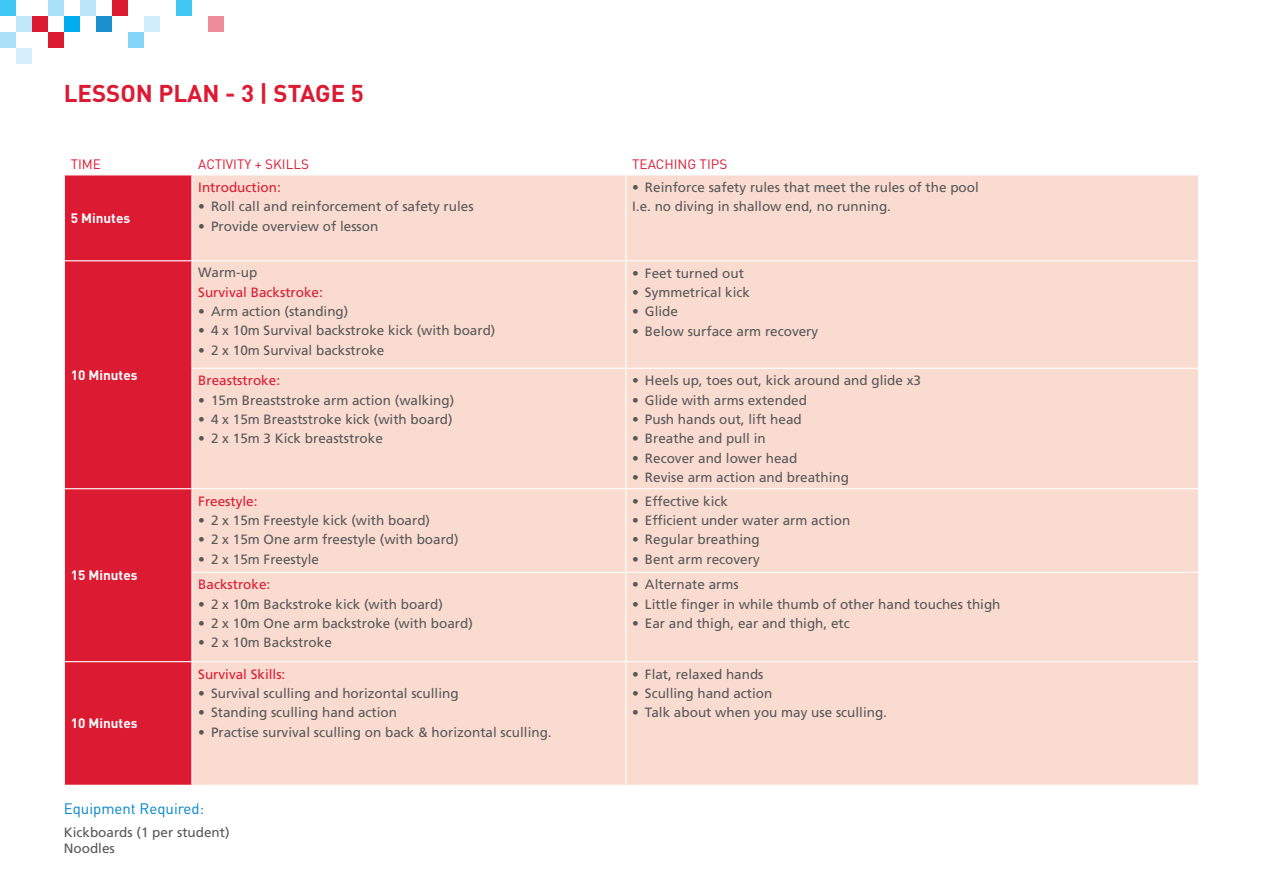
<style>
.page{position:relative;width:1263px;height:893px;background:#fff}
.page>*{position:absolute;margin:0;border:0;box-sizing:border-box;transform-origin:0 0}
.t1{font:700 24px "DIN";color:#dc1a32}
.body_head{font:15px "DIN";color:#0084ca}
.table_bullet{font:13.5px "Frutiger";color:#57585a}
.table_bullet-2{font:13.5px "Frutiger";color:#dc1a32}
.Table_heading{font:700 13.5px "DIN";color:#fff}
.Table_Column_Titles{font:13.5px "DIN";color:#dc1a32}
.body{font:13.5px "Frutiger";color:#57585a}
</style>
<div class="page">
<div style="left:176px;top:0;width:16px;height:16px;background:#40c7f4"></div>
<div style="left:144px;top:16px;width:16px;height:16px;background:#cfedfb"></div>
<div style="left:112px;top:0;width:16px;height:16px;background:#dc1a32"></div>
<div style="left:128px;top:32px;width:16px;height:16px;background:#82d5f7"></div>
<div style="left:96px;top:16px;width:16px;height:16px;background:#1a90cf"></div>
<div style="left:80px;top:0;width:16px;height:16px;background:#bbe6fa"></div>
<div style="left:64px;top:16px;width:16px;height:16px;background:#00aeef"></div>
<div style="left:48px;top:0;width:16px;height:16px;background:#aae0f9"></div>
<div style="left:32px;top:16px;width:16px;height:16px;background:#dc1a32"></div>
<div style="left:16px;top:16px;width:16px;height:16px;background:#bee7fa"></div>
<div style="left:0;top:0;width:16px;height:16px;background:#40c7f4"></div>
<div style="left:48px;top:32px;width:16px;height:16px;background:#dc1a32"></div>
<div style="left:0;top:32px;width:16px;height:16px;background:#aae0f9"></div>
<div style="left:16px;top:48px;width:16px;height:16px;background:#d4effb"></div>
<div style="left:208px;top:16px;width:16px;height:16px;background:#ed8c98"></div>
<div style="left:65px;top:175px;width:126px;height:610px;background:#dc1a32"></div>
<div style="left:192px;top:175px;width:1006px;height:610px;background:#fadbd0"></div>
<hr style="left:625px;top:175px;width:1px;height:85px;background:#fff">
<hr style="left:64px;top:260px;width:128px;height:1px;background:#fff">
<hr style="left:192px;top:260px;width:434px;height:1px;background:#fff">
<hr style="left:626px;top:260px;width:573px;height:1px;background:#fff">
<hr style="left:625px;top:261px;width:1px;height:107px;background:#fff">
<hr style="left:191px;top:368px;width:435px;height:1px;background:#fff">
<hr style="left:626px;top:368px;width:573px;height:1px;background:#fff">
<hr style="left:625px;top:369px;width:1px;height:119px;background:#fff">
<hr style="left:64px;top:488px;width:128px;height:1px;background:#fff">
<hr style="left:192px;top:488px;width:434px;height:1px;background:#fff">
<hr style="left:626px;top:488px;width:573px;height:1px;background:#fff">
<hr style="left:625px;top:489px;width:1px;height:83px;background:#fff">
<hr style="left:191px;top:572px;width:435px;height:1px;background:#fff">
<hr style="left:626px;top:572px;width:573px;height:1px;background:#fff">
<hr style="left:625px;top:573px;width:1px;height:88px;background:#fff">
<hr style="left:64px;top:661px;width:128px;height:1px;background:#fff">
<hr style="left:192px;top:661px;width:434px;height:1px;background:#fff">
<hr style="left:626px;top:661px;width:573px;height:1px;background:#fff">
<hr style="left:625px;top:662px;width:1px;height:123px;background:#fff">
<p class="t1" style="left:64px;top:78px;width:301px">LESSON PLAN - 3 | STAGE 5</p>
<p class="Table_Column_Titles" style="left:71px;top:155px;width:32px">TIME</p>
<p class="Table_Column_Titles" style="left:198px;top:155px;width:112px">ACTIVITY + SKILLS</p>
<p class="Table_Column_Titles" style="left:632px;top:155px;width:97px">TEACHING TIPS</p>
<p class="Table_heading" style="left:71px;top:209px;width:61px">5 Minutes</p>
<p class="Table_heading" style="left:71px;top:366px;width:68px">10 Minutes</p>
<p class="Table_heading" style="left:71px;top:566px;width:68px">15 Minutes</p>
<p class="Table_heading" style="left:71px;top:715px;width:68px">10 Minutes</p>
<p class="table_bullet-2" style="left:198px;top:179px;width:84px">Introduction:</p>
<p class="table_bullet" style="left:198px;top:199px;width:277px">• Roll call and reinforcement of safety rules</p>
<p class="table_bullet" style="left:198px;top:218px;width:182px">• Provide overview of lesson</p>
<p class="table_bullet" style="left:198px;top:265px;width:61px">Warm-up</p>
<p class="table_bullet-2" style="left:198px;top:284px;width:126px">Survival Backstroke:</p>
<p class="table_bullet" style="left:198px;top:303px;width:152px">• Arm action (standing)</p>
<p class="table_bullet" style="left:198px;top:323px;width:299px">• 4 x 10m Survival backstroke kick (with board)</p>
<p class="table_bullet" style="left:198px;top:342px;width:188px">• 2 x 10m Survival backstroke</p>
<p class="table_bullet-2" style="left:198px;top:372px;width:83px">Breaststroke:</p>
<p class="table_bullet" style="left:198px;top:392px;width:257px">• 15m Breaststroke arm action (walking)</p>
<p class="table_bullet" style="left:198px;top:411px;width:256px">• 4 x 15m Breaststroke kick (with board)</p>
<p class="table_bullet" style="left:198px;top:431px;width:186px">• 2 x 15m 3 Kick breaststroke</p>
<p class="table_bullet-2" style="left:198px;top:493px;width:61px">Freestyle:</p>
<p class="table_bullet" style="left:198px;top:512px;width:233px">• 2 x 15m Freestyle kick (with board)</p>
<p class="table_bullet" style="left:198px;top:532px;width:262px">• 2 x 15m One arm freestyle (with board)</p>
<p class="table_bullet" style="left:198px;top:551px;width:122px">• 2 x 15m Freestyle</p>
<p class="table_bullet-2" style="left:198px;top:577px;width:74px">Backstroke:</p>
<p class="table_bullet" style="left:198px;top:596px;width:246px">• 2 x 10m Backstroke kick (with board)</p>
<p class="table_bullet" style="left:198px;top:615px;width:276px">• 2 x 10m One arm backstroke (with board)</p>
<p class="table_bullet" style="left:198px;top:635px;width:135px">• 2 x 10m Backstroke</p>
<p class="table_bullet-2" style="left:198px;top:666px;width:89px">Survival Skills:</p>
<p class="table_bullet" style="left:198px;top:685px;width:262px">• Survival sculling and horizontal sculling</p>
<p class="table_bullet" style="left:198px;top:705px;width:200px">• Standing sculling hand action</p>
<p class="table_bullet" style="left:198px;top:724px;width:355px">• Practise survival sculling on back &amp; horizontal sculling.</p>
<p class="body_head" style="left:64px;top:799px;width:142px">Equipment Required:</p>
<p class="body" style="left:64px;top:824px;width:167px">Kickboards (1 per student)</p>
<p class="body" style="left:64px;top:840px;width:53px">Noodles</p>
<p class="table_bullet" style="left:632px;top:179px;width:348px">• Reinforce safety rules that meet the rules of the pool</p>
<p class="table_bullet" style="left:632px;top:199px;width:260px">I.e. no diving in shallow end, no running.</p>
<p class="table_bullet" style="left:632px;top:265px;width:113px">• Feet turned out</p>
<p class="table_bullet" style="left:632px;top:284px;width:119px">• Symmetrical kick</p>
<p class="table_bullet" style="left:632px;top:304px;width:47px">• Glide</p>
<p class="table_bullet" style="left:632px;top:323px;width:188px">• Below surface arm recovery</p>
<p class="table_bullet" style="left:632px;top:372px;width:290px">• Heels up, toes out, kick around and glide x3</p>
<p class="table_bullet" style="left:632px;top:392px;width:176px">• Glide with arms extended</p>
<p class="table_bullet" style="left:632px;top:411px;width:171px">• Push hands out, lift head</p>
<p class="table_bullet" style="left:632px;top:431px;width:135px">• Breathe and pull in</p>
<p class="table_bullet" style="left:632px;top:450px;width:167px">• Recover and lower head</p>
<p class="table_bullet" style="left:632px;top:469px;width:218px">• Revise arm action and breathing</p>
<p class="table_bullet" style="left:632px;top:493px;width:97px">• Effective kick</p>
<p class="table_bullet" style="left:632px;top:512px;width:220px">• Efficient under water arm action</p>
<p class="table_bullet" style="left:632px;top:532px;width:129px">• Regular breathing</p>
<p class="table_bullet" style="left:632px;top:551px;width:129px">• Bent arm recovery</p>
<p class="table_bullet" style="left:632px;top:577px;width:108px">• Alternate arms</p>
<p class="table_bullet" style="left:632px;top:596px;width:370px">• Little finger in while thumb of other hand touches thigh</p>
<p class="table_bullet" style="left:632px;top:615px;width:219px">• Ear and thigh, ear and thigh, etc</p>
<p class="table_bullet" style="left:632px;top:666px;width:133px">• Flat, relaxed hands</p>
<p class="table_bullet" style="left:632px;top:685px;width:142px">• Sculling hand action</p>
<p class="table_bullet" style="left:632px;top:705px;width:256px">• Talk about when you may use sculling.</p>
</div>
